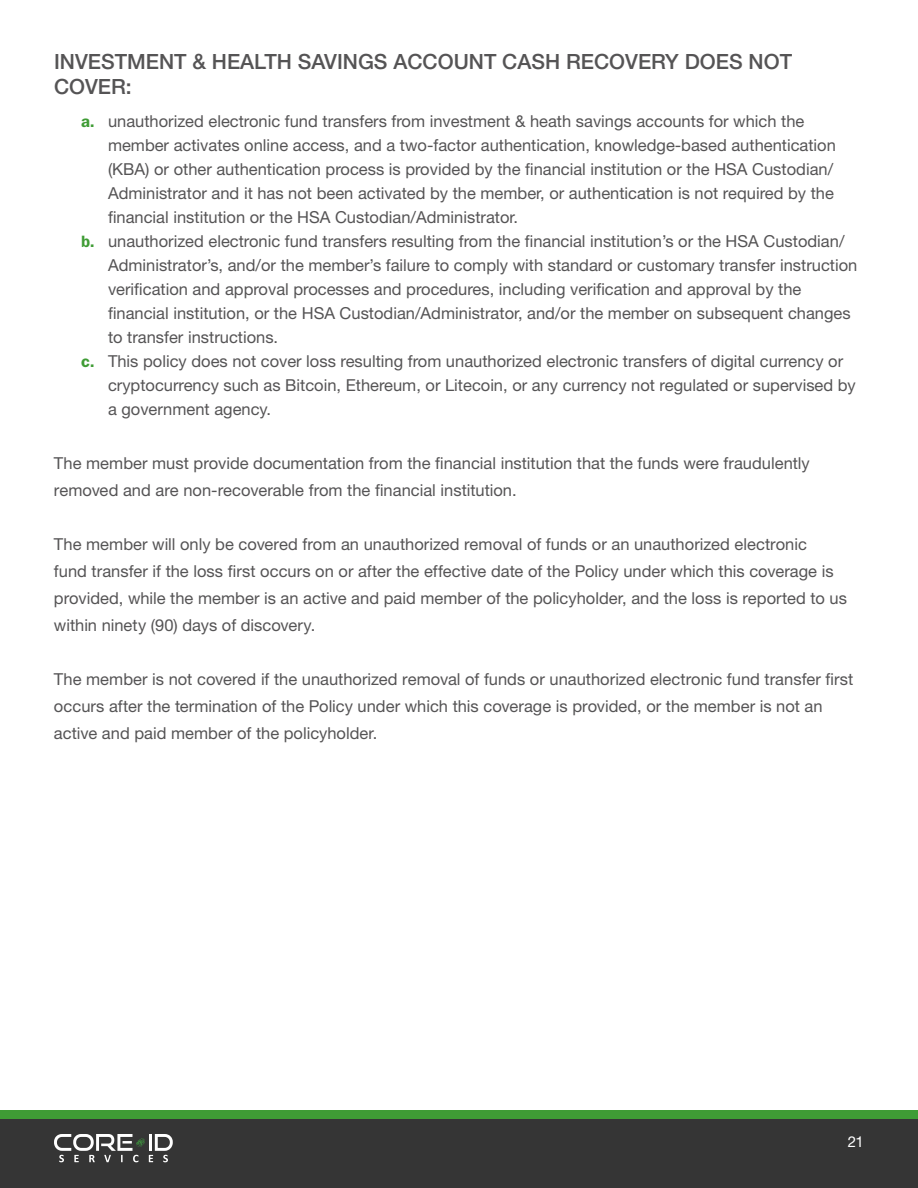
<style>
.page{position:relative;width:918px;height:1188px;background:#fff}
.page>*{position:absolute;margin:0;border:0;box-sizing:border-box;transform-origin:0 0}
.t1{font:500 21px/25.2px "Helvetica Neue LT Std";color:#555455}
.t2{font:16.5px/27px "Helvetica Neue LT Std";color:#555455}
.t3{font:15px "Helvetica Neue LT Std";color:#fff}
.s1{font-family:"ITC Franklin Gothic Std";font-weight:600;color:#3f9c35}
</style>
<div class="page">
<div style="left:0;top:1119px;width:918px;height:69px;background:#353535"></div>
<div style="left:0;top:1111px;width:918px;height:8px;background:#3f9c35"></div>
<svg style="left:54px;top:1134px;width:119px;height:28px"></svg>
<p class="t1" style="left:54px;top:49px;width:740px">INVESTMENT &amp; HEALTH SAVINGS ACCOUNT CASH RECOVERY DOES NOT<br>COVER:</p>
<p class="t2" style="left:81px;top:108px;width:725px"><span class="s1">a.</span> unauthorized electronic fund transfers from investment &amp; heath savings accounts for which the</p>
<p class="t2" style="left:108px;top:132px;width:729px">member activates online access, and a two-factor authentication, knowledge-based authentication</p>
<p class="t2" style="left:108px;top:156px;width:727px">(KBA) or other authentication process is provided by the financial institution or the HSA Custodian/</p>
<p class="t2" style="left:108px;top:180px;width:727px">Administrator and it has not been activated by the member, or authentication is not required by the</p>
<p class="t2" style="left:108px;top:204px;width:412px">financial institution or the HSA Custodian/Administrator.</p>
<p class="t2" style="left:81px;top:228px;width:765px"><span class="s1">b.</span> unauthorized electronic fund transfers resulting from the financial institution’s or the HSA Custodian/</p>
<p class="t2" style="left:108px;top:252px;width:751px">Administrator’s, and/or the member’s failure to comply with standard or customary transfer instruction</p>
<p class="t2" style="left:108px;top:276px;width:695px">verification and approval processes and procedures, including verification and approval by the</p>
<p class="t2" style="left:108px;top:300px;width:744px">financial institution, or the HSA Custodian/Administrator, and/or the member on subsequent changes</p>
<p class="t2" style="left:108px;top:324px;width:172px">to transfer instructions.</p>
<p class="t2" style="left:81px;top:348px;width:764px"><span class="s1">c.</span> This policy does not cover loss resulting from unauthorized electronic transfers of digital currency or</p>
<p class="t2" style="left:108px;top:372px;width:749px">cryptocurrency such as Bitcoin, Ethereum, or Litecoin, or any currency not regulated or supervised by</p>
<p class="t2" style="left:108px;top:396px;width:165px">a government agency.</p>
<p class="t2" style="left:54px;top:450px;width:757px">The member must provide documentation from the financial institution that the funds were fraudulently removed and are non-recoverable from the financial institution.</p>
<p class="t2" style="left:54px;top:531px;width:795px">The member will only be covered from an unauthorized removal of funds or an unauthorized electronic<br>fund transfer if the loss first occurs on or after the effective date of the Policy under which this coverage is provided, while the member is an active and paid member of the policyholder, and the loss is reported to us within ninety (90) days of discovery.</p>
<p class="t2" style="left:54px;top:666px;width:801px">The member is not covered if the unauthorized removal of funds or unauthorized electronic fund transfer first occurs after the termination of the Policy under which this coverage is provided, or the member is not an active and paid member of the policyholder.</p>
<p class="t3" style="left:848px;top:1133px;width:18px">21</p>
</div>
